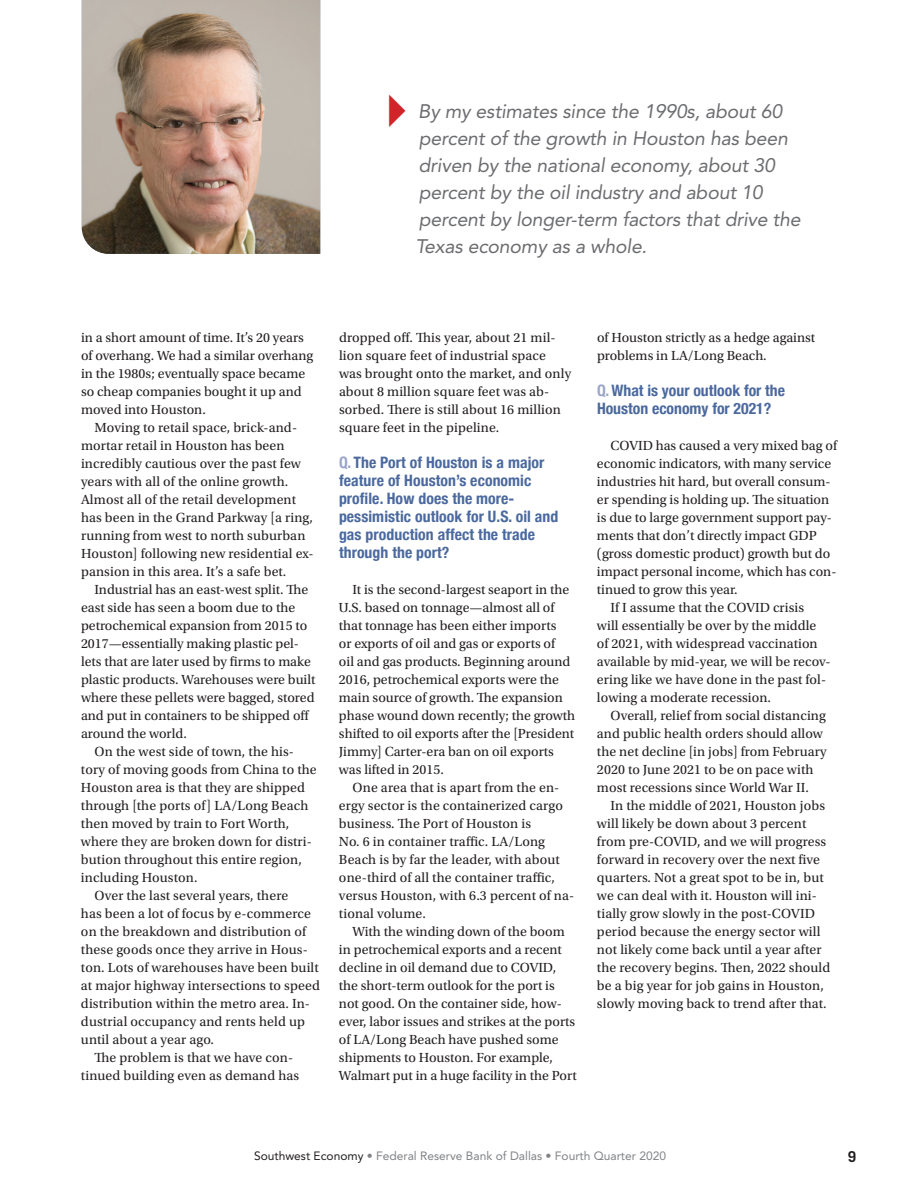
<style>
.page{position:relative;width:918px;height:1188px;background:#fff}
.page>*{position:absolute;margin:0;border:0;box-sizing:border-box;transform-origin:0 0}
.t1{font:italic 19.5px/27px "Avenir LT Std";letter-spacing:-.01em;color:#6c6d70}
.t2{font:700 condensed 15.75px/18px "Helvetica Neue";letter-spacing:.005em;color:#4b699e}
.t3{font:700 15px "Trade Gothic LT Std";color:#231f20}
.t4{font:13.8px/18px "Utopia Std";letter-spacing:.005em;color:#231f20}
.t5{font:12px "Avenir LT Std";color:#808285}
.s1{color:#9aa5c7}
.s2{color:#231f20}
</style>
<div class="page">
<img style="left:82px;top:0;width:238px;height:254px">
<h1 class="t1" style="left:415px;top:98px;width:387px">By my estimates since the 1990s, about 60 percent of the growth in Houston has been driven by the national economy, about 30 percent by the oil industry and about 10 percent by longer-term factors that drive the Texas economy as a whole.</h1>
<p class="t4" style="left:81px;top:329px;width:234px">in a short amount of time. It’s 20 years of overhang. We had a similar overhang in the 1980s; eventually space became so cheap companies bought it up and moved into Houston.</p>
<p class="t4" style="left:81px;top:419px;width:234px;text-indent:14px">Moving to retail space, brick-and&shy;mortar retail in Houston has been incredibly cautious over the past few years with all of the online growth.<br>Almost all of the retail development has been in the Grand Parkway [a ring, running from west to north suburban Houston] following new residential ex&shy;pansion in this area. It’s a safe bet.</p>
<p class="t4" style="left:95px;top:581px;width:215px">Industrial has an east-west split. The</p>
<p class="t4" style="left:81px;top:599px;width:216px">east side has seen a boom due to the</p>
<p class="t4" style="left:81px;top:617px;width:228px">petrochemical expansion from 2015 to</p>
<p class="t4" style="left:81px;top:635px;width:220px">2017—essentially making plastic pel-</p>
<p class="t4" style="left:81px;top:653px;width:231px">lets that are later used by firms to make</p>
<p class="t4" style="left:81px;top:671px;width:236px">plastic products. Warehouses were built</p>
<p class="t4" style="left:81px;top:689px;width:235px">where these pellets were bagged, stored</p>
<p class="t4" style="left:81px;top:707px;width:230px">and put in containers to be shipped off</p>
<p class="t4" style="left:81px;top:725px;width:107px">around the world.</p>
<p class="t4" style="left:95px;top:743px;width:201px">On the west side of town, the his-</p>
<p class="t4" style="left:81px;top:761px;width:237px">tory of moving goods from China to the</p>
<p class="t4" style="left:81px;top:779px;width:226px">Houston area is that they are shipped</p>
<p class="t4" style="left:81px;top:797px;width:229px">through [the ports of] LA/Long Beach</p>
<p class="t4" style="left:81px;top:815px;width:210px">then moved by train to Fort Worth,</p>
<p class="t4" style="left:81px;top:833px;width:233px">where they are broken down for distri-</p>
<p class="t4" style="left:81px;top:851px;width:222px">bution throughout this entire region,</p>
<p class="t4" style="left:81px;top:869px;width:118px">including Houston.</p>
<p class="t4" style="left:95px;top:887px;width:195px">Over the last several years, there</p>
<p class="t4" style="left:81px;top:905px;width:231px">has been a lot of focus by e-commerce</p>
<p class="t4" style="left:81px;top:923px;width:227px">on the breakdown and distribution of</p>
<p class="t4" style="left:81px;top:941px;width:228px">these goods once they arrive in Hous-</p>
<p class="t4" style="left:81px;top:959px;width:239px">ton. Lots of warehouses have been built</p>
<p class="t4" style="left:81px;top:977px;width:240px">at major highway intersections to speed</p>
<p class="t4" style="left:81px;top:995px;width:231px">distribution within the metro area. In-</p>
<p class="t4" style="left:81px;top:1013px;width:225px">dustrial occupancy and rents held up</p>
<p class="t4" style="left:81px;top:1031px;width:135px">until about a year ago.</p>
<p class="t4" style="left:95px;top:1049px;width:200px">The problem is that we have con-</p>
<p class="t4" style="left:81px;top:1067px;width:220px">tinued building even as demand has</p>
<p class="t4" style="left:339px;top:329px;width:234px">dropped off. This year, about 21 mil&shy;lion square feet of industrial space was brought onto the market, and only about 8 million square feet was ab&shy;sorbed. There is still about 16 million square feet in the pipeline.</p>
<p class="t2" style="left:339px;top:452px;width:221px"><span class="s1">Q.</span> The Port of Houston is a major feature of Houston’s economic profile. How does the more&shy;pessimistic outlook for U.S. oil and gas production affect the trade through the port?</p>
<p class="t4" style="left:339px;top:581px;width:238px;text-indent:14px">It is the second-largest seaport in the U.S. based on tonnage—almost all of that tonnage has been either imports<br>or exports of oil and gas or exports of<br>oil and gas products. Beginning around 2016, petrochemical exports were the main source of growth. The expansion phase wound down recently; the growth shifted to oil exports after the [President Jimmy] Carter-era ban on oil exports was lifted in 2015.</p>
<p class="t4" style="left:339px;top:779px;width:237px;text-indent:14px">One area that is apart from the en&shy;ergy sector is the containerized cargo business. The Port of Houston is<br>No. 6 in container traffic. LA/Long Beach is by far the leader, with about one-third of all the container traffic, versus Houston, with 6.3 percent of na&shy;tional volume.</p>
<p class="t4" style="left:339px;top:923px;width:239px;text-indent:14px">With the winding down of the boom in petrochemical exports and a recent decline in oil demand due to COVID, the short-term outlook for the port is not good. On the container side, how&shy;ever, labor issues and strikes at the ports of LA/Long Beach have pushed some shipments to Houston. For example, Walmart put in a huge facility in the Port</p>
<p class="t4" style="left:597px;top:329px;width:220px">of Houston strictly as a hedge against problems in LA/Long Beach.</p>
<p class="t2" style="left:597px;top:380px;width:190px"><span class="s1">Q.</span> What is your outlook for the<br>Houston economy for 2021?</p>
<p class="t4" style="left:610px;top:437px;width:228px">COVID has caused a very mixed bag of</p>
<p class="t4" style="left:597px;top:455px;width:236px">economic indicators, with many service</p>
<p class="t4" style="left:597px;top:473px;width:235px">industries hit hard, but overall consum-</p>
<p class="t4" style="left:597px;top:491px;width:234px">er spending is holding up. The situation</p>
<p class="t4" style="left:597px;top:509px;width:236px">is due to large government support pay-</p>
<p class="t4" style="left:597px;top:527px;width:221px">ments that don’t directly impact GDP</p>
<p class="t4" style="left:597px;top:545px;width:235px">(gross domestic product) growth but do</p>
<p class="t4" style="left:597px;top:563px;width:241px">impact personal income, which has con-</p>
<p class="t4" style="left:597px;top:581px;width:142px">tinued to grow this year.</p>
<p class="t4" style="left:610px;top:599px;width:195px">If I assume that the COVID crisis</p>
<p class="t4" style="left:597px;top:617px;width:221px">will essentially be over by the middle</p>
<p class="t4" style="left:597px;top:635px;width:222px">of 2021, with widespread vaccination</p>
<p class="t4" style="left:597px;top:653px;width:235px">available by mid-year, we will be recov-</p>
<p class="t4" style="left:597px;top:671px;width:231px">ering like we have done in the past fol-</p>
<p class="t4" style="left:597px;top:689px;width:176px">lowing a moderate recession.</p>
<p class="t4" style="left:610px;top:707px;width:217px">Overall, relief from social distancing</p>
<p class="t4" style="left:597px;top:725px;width:228px">and public health orders should allow</p>
<p class="t4" style="left:597px;top:743px;width:231px">the net decline [in jobs] from February</p>
<p class="t4" style="left:597px;top:761px;width:218px">2020 to June 2021 to be on pace with</p>
<p class="t4" style="left:597px;top:779px;width:213px">most recessions since World War II.</p>
<p class="t4" style="left:610px;top:797px;width:216px">In the middle of 2021, Houston jobs</p>
<p class="t4" style="left:597px;top:815px;width:211px">will likely be down about 3 percent</p>
<p class="t4" style="left:597px;top:833px;width:231px">from pre-COVID, and we will progress</p>
<p class="t4" style="left:597px;top:851px;width:225px">forward in recovery over the next five</p>
<p class="t4" style="left:597px;top:869px;width:228px">quarters. Not a great spot to be in, but</p>
<p class="t4" style="left:597px;top:887px;width:222px">we can deal with it. Houston will ini-</p>
<p class="t4" style="left:597px;top:905px;width:220px">tially grow slowly in the post-COVID</p>
<p class="t4" style="left:597px;top:923px;width:225px">period because the energy sector will</p>
<p class="t4" style="left:597px;top:941px;width:226px">not likely come back until a year after</p>
<p class="t4" style="left:597px;top:959px;width:235px">the recovery begins. Then, 2022 should</p>
<p class="t4" style="left:597px;top:977px;width:228px">be a big year for job gains in Houston,</p>
<p class="t4" style="left:597px;top:995px;width:231px">slowly moving back to trend after that.</p>
<p class="t5" style="left:254px;top:1149px;width:414px"><span class="s2">Southwest Economy</span> • Federal Reserve Bank of Dallas • Fourth Quarter 2020</p>
<p class="t3" style="left:848px;top:1148px;width:10px">9</p>
</div>
